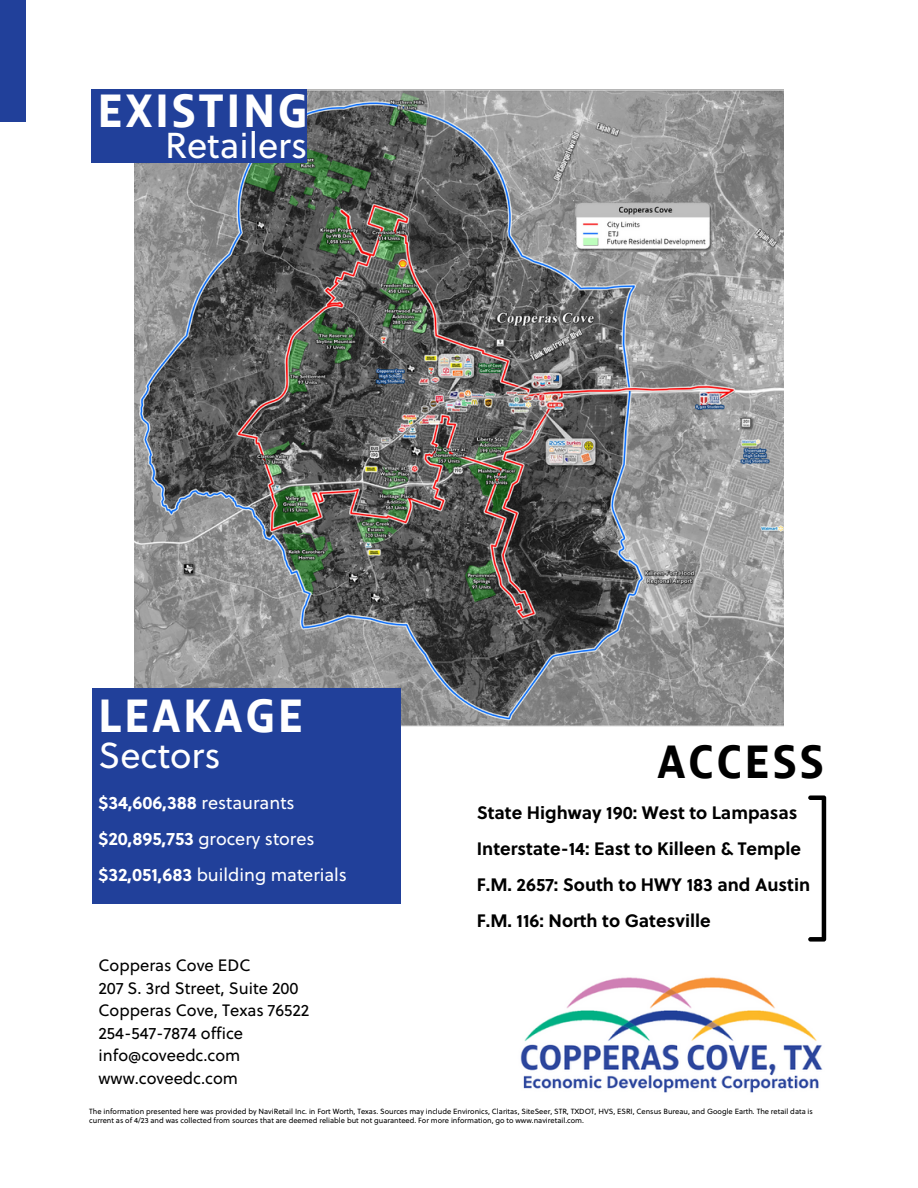
<style>
.page{position:relative;width:918px;height:1188px;background:#fff}
.page>*{position:absolute;margin:0;border:0;box-sizing:border-box;transform-origin:0 0}
.t1{font:700 45.15px "Big City Grotesque Pro";letter-spacing:.07em;color:#fff}
.t2{font:700 45.15px "Big City Grotesque Pro";letter-spacing:.07em;color:#000}
.t3{font:36px "Soleil";color:#fff}
.t4{font:700 18px "Soleil";color:#000}
.t5{font:18px "Soleil";color:#fff}
.t6{font:700 18px "Soleil";color:#fff}
.t7{font:16.5px "Soleil";color:#000}
.t8{font:7.5px/9.4px "Soleil";color:#000}
.s1{font-weight:400}
.s2{font-weight:700}
</style>
<div class="page">
<div style="left:0;top:0;width:26px;height:122px;background:#21409a"></div>
<img style="left:135px;top:89px;width:649px;height:637px">
<img style="left:574px;top:200px;width:141px;height:53px">
<div style="left:92px;top:688px;width:308px;height:216px;background:#21409a"></div>
<div style="left:92px;top:89px;width:215px;height:74px;background:#21409a"></div>
<svg style="left:808px;top:795px;width:18px;height:147px"></svg>
<img style="left:520px;top:977px;width:303px;height:116px">
<p class="t1" style="left:98px;top:92px;width:211px">EXISTING</p>
<p class="t3" style="left:165px;top:129px;width:144px">Retailers</p>
<p class="t1" style="left:99px;top:697px;width:206px">LEAKAGE</p>
<p class="t3" style="left:99px;top:739px;width:124px">Sectors</p>
<p class="t6" style="left:99px;top:794px;width:198px">$34,606,388 <span class="s1">restaurants</span></p>
<p class="t5" style="left:99px;top:830px;width:217px"><span class="s2">$20,895,753</span> grocery stores</p>
<p class="t5" style="left:99px;top:866px;width:250px"><span class="s2">$32,051,683</span> building materials</p>
<p class="t7" style="left:99px;top:958px;width:153px">Copperas Cove EDC</p>
<p class="t7" style="left:99px;top:980px;width:202px">207 S. 3rd Street, Suite 200</p>
<p class="t7" style="left:99px;top:1003px;width:212px">Copperas Cove, Texas 76522</p>
<p class="t7" style="left:99px;top:1025px;width:146px">254-547-7874 office</p>
<p class="t7" style="left:99px;top:1048px;width:143px">info@coveedc.com</p>
<p class="t7" style="left:99px;top:1070px;width:141px">www.coveedc.com</p>
<p class="t2" style="left:657px;top:744px;width:168px">ACCESS</p>
<p class="t4" style="left:477px;top:804px;width:322px">State Highway 190: West to Lampasas</p>
<p class="t4" style="left:477px;top:840px;width:326px">Interstate-14: East to Killeen &amp; Temple</p>
<p class="t4" style="left:477px;top:876px;width:335px">F.M. 2657: South to HWY 183 and Austin</p>
<p class="t4" style="left:477px;top:912px;width:235px">F.M. 116: North to Gatesville</p>
<p class="t8" style="left:89px;top:1107px;width:725px">The information presented here was provided by NaviRetail Inc. in Fort Worth, Texas. Sources may include Environics, Claritas, SiteSeer, STR, TXDOT, HVS, ESRI, Census Bureau, and Google Earth. The retail data is current as of 4/23 and was collected from sources that are deemed reliable but not guaranteed. For more information, go to www.naviretail.com.</p>
</div>
